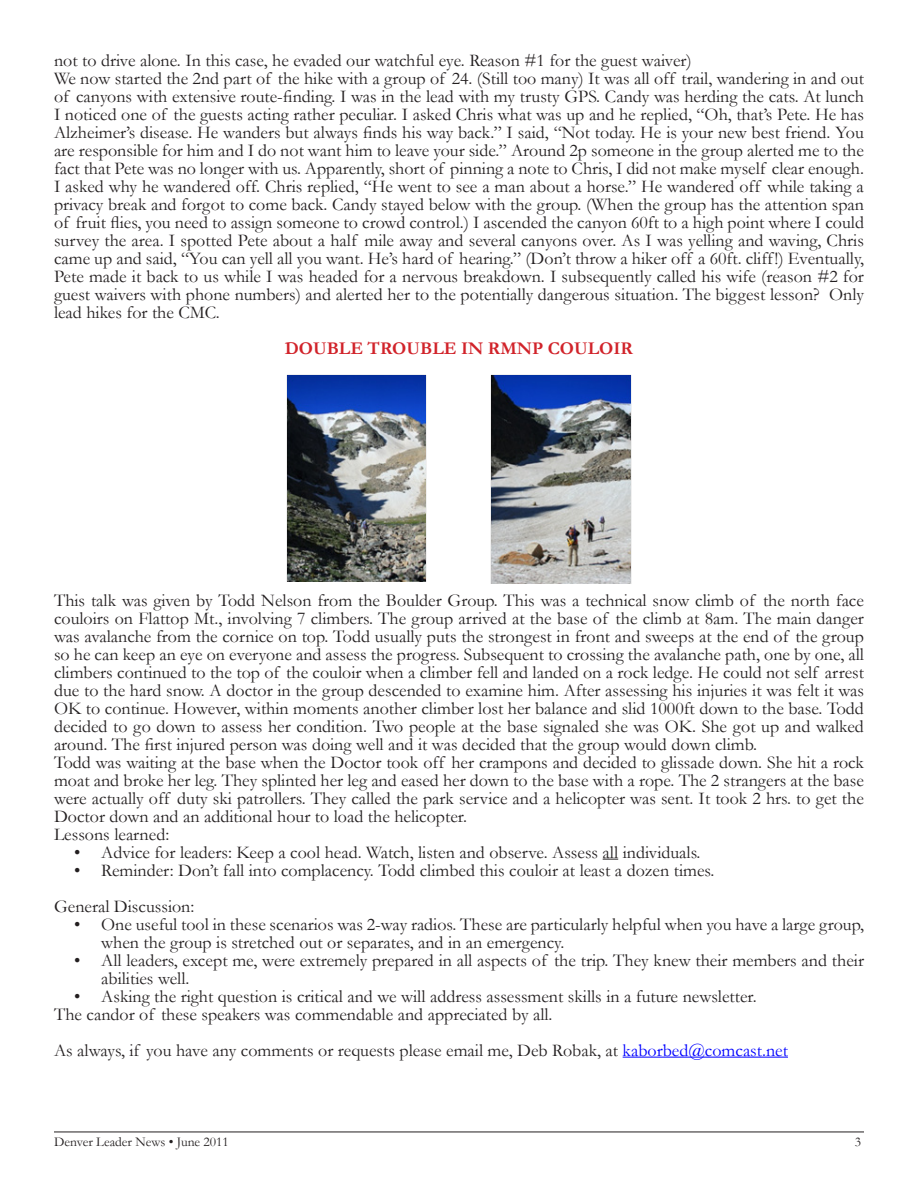
<style>
.page{position:relative;width:918px;height:1188px;background:#fff}
.page>*{position:absolute;margin:0;border:0;box-sizing:border-box;transform-origin:0 0}
.t1{font:18px/18px "Garamond";color:#231f20;text-align:justify}
.t2{font:700 18px "Garamond";color:#d1232a}
.t3{font:13.5px "Garamond";color:#231f20}
.s1{color:#00f}
</style>
<div class="page">
<hr style="left:54px;top:1132px;width:810px;height:1px;background:#231f20">
<svg style="left:603px;top:859px;width:15px;height:1px"></svg>
<hr style="left:623px;top:1057px;width:165px;height:1px;background:#00f">
<img style="left:287px;top:374px;width:139px;height:208px">
<img style="left:491px;top:374px;width:140px;height:210px">
<p class="t1" style="left:54px;top:51px;width:639px">not to drive alone. In this case, he evaded our watchful eye. Reason #1 for the guest waiver)</p>
<p class="t1" style="left:54px;top:69px;width:812px">We now started the 2nd part of the hike with a group of 24. (Still too many) It was all off trail, wandering in and out of canyons with extensive route-finding. I was in the lead with my trusty GPS. Candy was herding the cats. At lunch I noticed one of the guests acting rather peculiar. I asked Chris what was up and he replied, “Oh, that’s Pete. He has Alzheimer’s disease. He wanders but always finds his way back.” I said, “Not today. He is your new best friend. You are responsible for him and I do not want him to leave your side.” Around 2p someone in the group alerted me to the fact that Pete was no longer with us. Apparently, short of pinning a note to Chris, I did not make myself clear enough.<br>I asked why he wandered off. Chris replied, “He went to see a man about a horse.” He wandered off while taking a privacy break and forgot to come back. Candy stayed below with the group. (When the group has the attention span of fruit flies, you need to assign someone to crowd control.) I ascended the canyon 60ft to a high point where I could survey the area. I spotted Pete about a half mile away and several canyons over. As I was yelling and waving, Chris came up and said, “You can yell all you want. He’s hard of hearing.” (Don’t throw a hiker off a 60ft. cliff!) Eventually, Pete made it back to us while I was headed for a nervous breakdown. I subsequently called his wife (reason #2 for guest waivers with phone numbers) and alerted her to the potentially dangerous situation. The biggest lesson? Only lead hikes for the CMC.</p>
<p class="t2" style="left:285px;top:336px;width:350px">DOUBLE TROUBLE IN RMNP COULOIR</p>
<p class="t1" style="left:54px;top:591px;width:812px">This talk was given by Todd Nelson from the Boulder Group. This was a technical snow climb of the north face couloirs on Flattop Mt., involving 7 climbers. The group arrived at the base of the climb at 8am. The main danger was avalanche from the cornice on top. Todd usually puts the strongest in front and sweeps at the end of the group so he can keep an eye on everyone and assess the progress. Subsequent to crossing the avalanche path, one by one, all climbers continued to the top of the couloir when a climber fell and landed on a rock ledge. He could not self arrest due to the hard snow. A doctor in the group descended to examine him. After assessing his injuries it was felt it was OK to continue. However, within moments another climber lost her balance and slid 1000ft down to the base. Todd decided to go down to assess her condition. Two people at the base signaled she was OK. She got up and walked around. The first injured person was doing well and it was decided that the group would down climb.</p>
<p class="t1" style="left:54px;top:753px;width:811px">Todd was waiting at the base when the Doctor took off her crampons and decided to glissade down. She hit a rock moat and broke her leg. They splinted her leg and eased her down to the base with a rope. The 2 strangers at the base were actually off duty ski patrollers. They called the park service and a helicopter was sent. It took 2 hrs. to get the Doctor down and an additional hour to load the helicopter.</p>
<p class="t1" style="left:54px;top:825px;width:117px">Lessons learned:</p>
<p class="t1" style="left:74px;top:843px;width:628px">• Advice for leaders: Keep a cool head. Watch, listen and observe. Assess all individuals.</p>
<p class="t1" style="left:74px;top:861px;width:642px">• Reminder: Don’t fall into complacency. Todd climbed this couloir at least a dozen times.</p>
<p class="t1" style="left:54px;top:897px;width:142px">General Discussion:</p>
<p class="t1" style="left:101px;top:915px;width:764px;text-indent:-27px">• One useful tool in these scenarios was 2-way radios. These are particularly helpful when you have a large group, when the group is stretched out or separates, and in an emergency.</p>
<p class="t1" style="left:101px;top:951px;width:764px;text-indent:-27px">• All leaders, except me, were extremely prepared in all aspects of the trip. They knew their members and their abilities well.</p>
<p class="t1" style="left:74px;top:987px;width:684px">• Asking the right question is critical and we will address assessment skills in a future newsletter.</p>
<p class="t1" style="left:54px;top:1005px;width:500px">The candor of these speakers was commendable and appreciated by all.</p>
<p class="t1" style="left:54px;top:1041px;width:736px">As always, if you have any comments or requests please email me, Deb Robak, at <span class="s1">kaborbed@comcast.net</span></p>
<p class="t3" style="left:54px;top:1133px;width:176px">Denver Leader News • June 2011</p>
<p class="t3" style="left:855px;top:1133px;width:8px">3</p>
</div>
